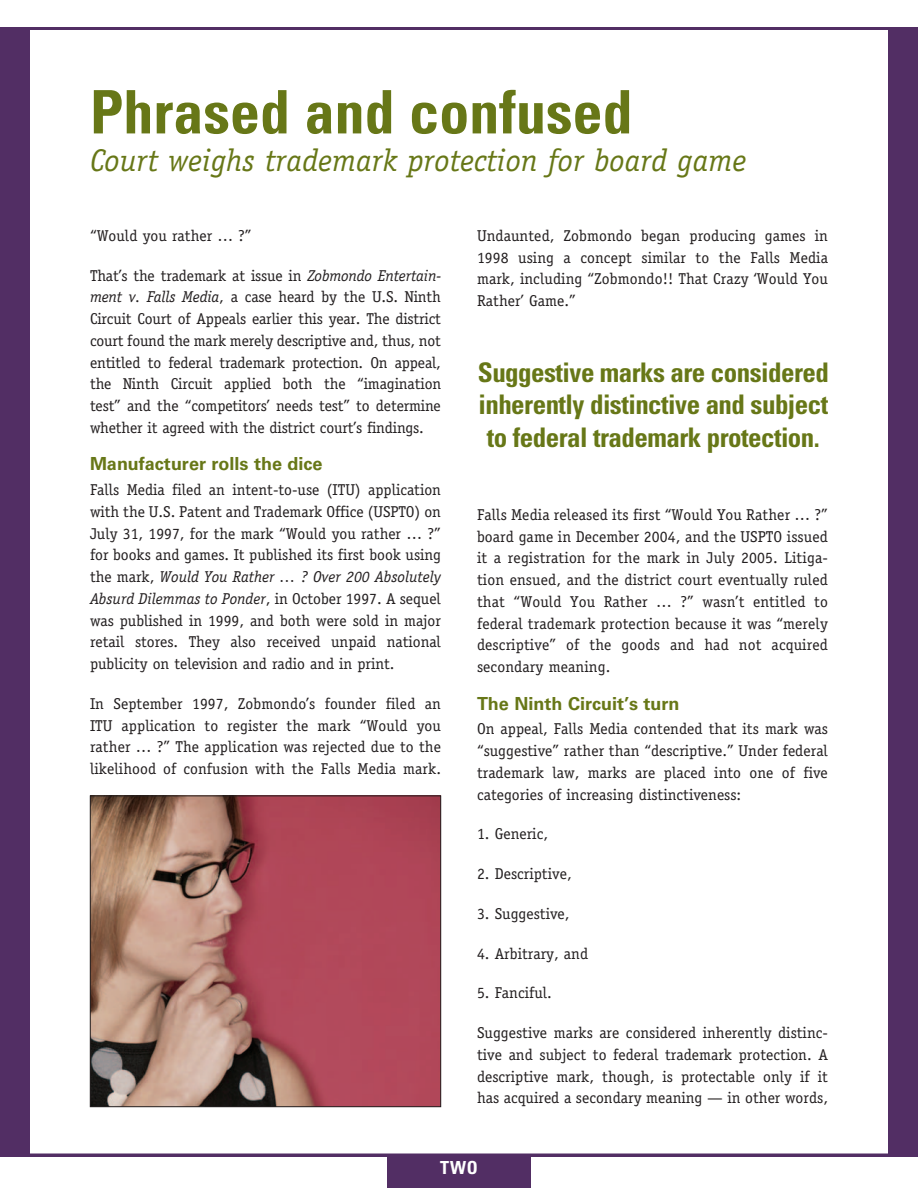
<style>
.page{position:relative;width:918px;height:1188px;background:#fff}
.page>*{position:absolute;margin:0;border:0;box-sizing:border-box;transform-origin:0 0}
.Headline{font:700 condensed 60px "Univers LT Std";color:#677717}
.Deck{font:italic 31.5px "Officina Serif Std";color:#677717}
.Outquote{font:700 condensed 27px/32.4px "Univers LT Std";letter-spacing:-.02em;color:#677717;text-align:center}
.Subhead{font:700 18px "Univers LT Std";color:#677717}
.t1{font:700 condensed 18px "Univers LT Std";color:#fff}
.Body{font:15.75px/21.8px "Officina Serif Std";color:#231f20;text-align:justify}
.s1{font-style:italic}
</style>
<div class="page">
<div style="left:0;top:27px;width:918px;height:1129px;background:#522e64"></div>
<div style="left:27px;top:27px;width:864px;height:1129px;background:#fff;border:3px solid #522e64"></div>
<div style="left:387px;top:1156px;width:144px;height:32px;background:#522e64"></div>
<img style="left:92px;top:798px;width:347px;height:307px">
<div style="left:90px;top:796px;width:351px;height:311px;border:1px solid #231f20"></div>
<p class="Headline" style="left:90px;top:75px;width:544px">Phrased and confused</p>
<p class="Deck" style="left:90px;top:143px;width:658px">Court weighs trademark protection for board game</p>
<p class="Body" style="left:90px;top:225px;width:163px">“Would you rather … ?”</p>
<p class="Body" style="left:90px;top:264px;width:353px">That’s the trademark at issue in <span class="s1">Zobmondo Entertain&shy;ment v. Falls Media</span>, a case heard by the U.S. Ninth Circuit Court of Appeals earlier this year. The district court found the mark merely descriptive and, thus, not entitled to federal trademark protection. On appeal, the Ninth Circuit applied both the “imagination test” and the “competitors’ needs test” to determine whether it agreed with the district court’s findings.</p>
<p class="Subhead" style="left:90px;top:453px;width:234px">Manufacturer rolls the dice</p>
<p class="Body" style="left:90px;top:479px;width:353px">Falls Media filed an intent-to-use (ITU) application with the U.S. Patent and Trademark Office (USPTO) on July 31, 1997, for the mark “Would you rather … ?” for books and games. It published its first book using the mark, <span class="s1">Would You Rather … ? Over 200 Absolutely Absurd Dilemmas to Ponder</span>, in October 1997. A sequel was published in 1999, and both were sold in major retail stores. They also received unpaid national publicity on television and radio and in print.</p>
<p class="Body" style="left:90px;top:693px;width:353px">In September 1997, Zobmondo’s founder filed an ITU application to register the mark “Would you rather … ?” The application was rejected due to the likelihood of confusion with the Falls Media mark.</p>
<p class="Body" style="left:477px;top:225px;width:353px">Undaunted, Zobmondo began producing games in 1998 using a concept similar to the Falls Media mark, including “Zobmondo!! That Crazy ‘Would You Rather’ Game.”</p>
<p class="Outquote" style="left:478px;top:356px;width:353px">Suggestive marks are considered inherently distinctive and subject to federal trademark protection.</p>
<p class="Body" style="left:477px;top:504px;width:353px">Falls Media released its first “Would You Rather … ?” board game in December 2004, and the USPTO issued it a registration for the mark in July 2005. Litiga&shy;tion ensued, and the district court eventually ruled that “Would You Rather … ?” wasn’t entitled to federal trademark protection because it was “merely descriptive” of the goods and had not acquired secondary meaning.</p>
<p class="Subhead" style="left:477px;top:693px;width:204px">The Ninth Circuit’s turn</p>
<p class="Body" style="left:477px;top:718px;width:353px">On appeal, Falls Media contended that its mark was “suggestive” rather than “descriptive.” Under federal trademark law, marks are placed into one of five categories of increasing distinctiveness:</p>
<p class="Body" style="left:477px;top:823px;width:73px">1. Generic,</p>
<p class="Body" style="left:477px;top:863px;width:96px">2. Descriptive,</p>
<p class="Body" style="left:477px;top:903px;width:94px">3. Suggestive,</p>
<p class="Body" style="left:477px;top:942px;width:113px">4. Arbitrary, and</p>
<p class="Body" style="left:477px;top:982px;width:76px">5. Fanciful.</p>
<p class="Body" style="left:477px;top:1022px;width:353px">Suggestive marks are considered inherently distinc&shy;tive and subject to federal trademark protection. A descriptive mark, though, is protectable only if it has acquired a secondary meaning — in other words,</p>
<p class="t1" style="left:440px;top:1157px;width:39px">TWO</p>
</div>
